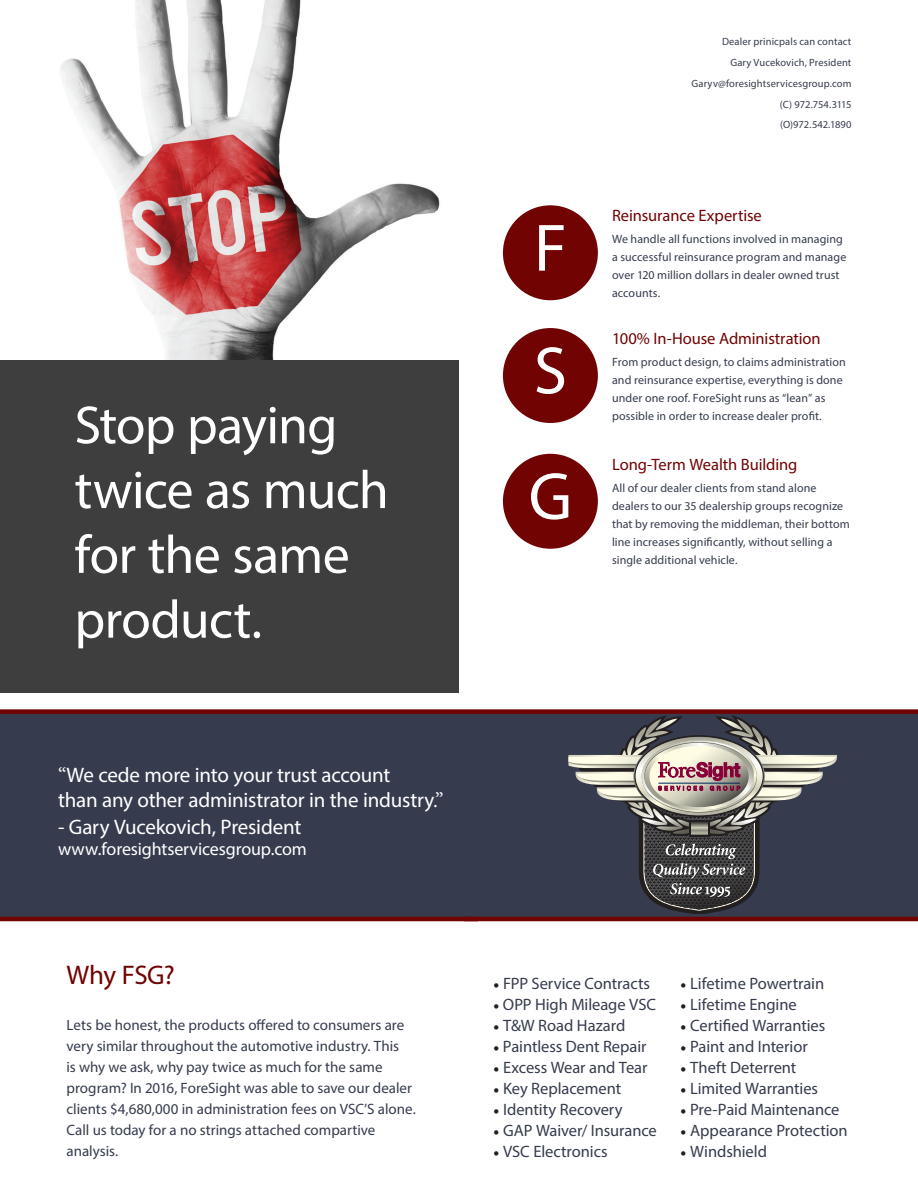
<style>
.page{position:relative;width:918px;height:1188px;background:#fff}
.page>*{position:absolute;margin:0;border:0;box-sizing:border-box;transform-origin:0 0}
.t1{font:67.5px/124.2px "Myriad Pro";color:#fff;text-align:justify}
.t2{font:54px/64.8px "Myriad Pro";letter-spacing:-.015em;color:#fff}
.t3{font:27px "Myriad Pro";letter-spacing:-.02em;color:#710303}
.t4{font:21px/25.2px "Myriad Pro";letter-spacing:-.01em;color:#fff}
.t5{font:18px "Myriad Pro";letter-spacing:-.01em;color:#fff}
.t6{font:16.5px "Myriad Pro";letter-spacing:-.005em;color:#363c4e}
.t7{font:16.5px "Myriad Pro";letter-spacing:-.005em;color:#710303}
.t8{font:15px/21px "Myriad Pro";color:#363c4e}
.t9{font:12px/18px "Myriad Pro";letter-spacing:.005em;color:#363c4e}
.t10{font:10.5px/20.7px "Myriad Pro";letter-spacing:.01em;color:#363c4e;text-align:right}
.s1{font-family:"Minion Pro"}
.s2{font-family:"Minion Pro";color:#231f20}
</style>
<div class="page">
<div style="left:0;top:0;width:459px;height:692px;background:#3e3e3f"></div>
<div style="left:0;top:711px;width:918px;height:208px;background:#363c4e"></div>
<div style="left:503px;top:205px;width:95px;height:95px;background:#710303;border-radius:50%"></div>
<div style="left:503px;top:328px;width:95px;height:95px;background:#710303;border-radius:50%"></div>
<div style="left:503px;top:454px;width:95px;height:95px;background:#710303;border-radius:50%"></div>
<hr style="left:0;top:917px;width:478px;height:4px;background:#710303">
<hr style="left:464px;top:917px;width:454px;height:4px;background:#710303">
<div style="left:0;top:0;width:465px;height:360px;background:#fff"></div>
<img style="left:60px;top:0;width:380px;height:360px">
<svg style="left:568px;top:715px;width:269px;height:199px"></svg>
<hr style="left:658px;top:783px;width:82px;height:1px;background:#00295c">
<div style="left:459px;top:709px;width:459px;height:5px;background:#710303"></div>
<div style="left:0;top:709px;width:459px;height:5px;background:#710303"></div>
<h2 class="t2" style="left:75px;top:392px;width:316px">Stop paying twice as much for the same product.</h2>
<h3 class="t4" style="left:58px;top:762px;width:387px"><span class="s1">“</span>We cede more into your trust account<br>than any other administrator in the industry<span class="s1">.”</span></h3>
<h3 class="t4" style="left:58px;top:814px;width:245px">- Gary Vucekovich, President</h3>
<h3 class="t5" style="left:58px;top:838px;width:250px">www.foresightservicesgroup.com</h3>
<h3 class="t3" style="left:67px;top:958px;width:110px">Why FSG?</h3>
<p class="t8" style="left:67px;top:1014px;width:351px">Lets be honest, the products offered to consumers are very similar throughout the automotive industry. This<br>is why we ask, why pay twice as much for the same program? In 2016, ForeSight was able to save our dealer clients $4,680,000 in administration fees on VSC’S alone.<br>Call us today for a no strings attached compartive analysis.</p>
<h1 class="t1" style="left:529px;top:185px;width:45px">F S G</h1>
<p class="t10" style="left:692px;top:31px;width:161px">Dealer prinicpals can contact<br>Gary Vucekovich, President<br>Garyv@foresightservicesgroup.com (C) 972.754.3115<br>(O)972.542.1890</p>
<h3 class="t7" style="left:612px;top:205px;width:151px">Reinsurance Expertise</h3>
<p class="t9" style="left:612px;top:230px;width:236px">We handle all functions involved in managing a successful reinsurance program and manage over 120 million dollars in dealer owned trust accounts.</p>
<h3 class="t7" style="left:612px;top:328px;width:210px">100% In-House Administration</h3>
<p class="t9" style="left:612px;top:353px;width:235px">From product design, to claims administration and reinsurance expertise, everything is done under one roof. ForeSight runs as “lean” as possible in order to increase dealer profit.</p>
<h3 class="t7" style="left:612px;top:454px;width:187px">Long-Term Wealth Building</h3>
<p class="t9" style="left:612px;top:479px;width:239px">All of our dealer clients from stand alone dealers to our 35 dealership groups recognize that by removing the middleman, their bottom line increases significantly, without selling a single additional vehicle.</p>
<h3 class="t6" style="left:493px;top:973px;width:159px"><span class="s2">•</span> FPP Service Contracts</h3>
<h3 class="t6" style="left:493px;top:994px;width:164px"><span class="s2">•</span> OPP High Mileage VSC</h3>
<h3 class="t6" style="left:493px;top:1015px;width:134px"><span class="s2">•</span> T&amp;W Road Hazard</h3>
<h3 class="t6" style="left:493px;top:1036px;width:155px"><span class="s2">•</span> Paintless Dent Repair</h3>
<h3 class="t6" style="left:493px;top:1057px;width:156px"><span class="s2">•</span> Excess Wear and Tear</h3>
<h3 class="t6" style="left:493px;top:1078px;width:130px"><span class="s2">•</span> Key Replacement</h3>
<h3 class="t6" style="left:493px;top:1099px;width:131px"><span class="s2">•</span> Identity Recovery</h3>
<h3 class="t6" style="left:493px;top:1120px;width:165px"><span class="s2">•</span> GAP Waiver/ Insurance</h3>
<h3 class="t6" style="left:493px;top:1141px;width:116px"><span class="s2">•</span> VSC Electronics</h3>
<h3 class="t6" style="left:680px;top:973px;width:146px"><span class="s2">•</span> Lifetime Powertrain</h3>
<h3 class="t6" style="left:680px;top:994px;width:118px"><span class="s2">•</span> Lifetime Engine</h3>
<h3 class="t6" style="left:680px;top:1015px;width:147px"><span class="s2">•</span> Certified Warranties</h3>
<h3 class="t6" style="left:680px;top:1036px;width:129px"><span class="s2">•</span> Paint and Interior</h3>
<h3 class="t6" style="left:680px;top:1057px;width:118px"><span class="s2">•</span> Theft Deterrent</h3>
<h3 class="t6" style="left:680px;top:1078px;width:140px"><span class="s2">•</span> Limited Warranties</h3>
<h3 class="t6" style="left:680px;top:1099px;width:161px"><span class="s2">•</span> Pre-Paid Maintenance</h3>
<h3 class="t6" style="left:680px;top:1120px;width:169px"><span class="s2">•</span> Appearance Protection</h3>
<h3 class="t6" style="left:680px;top:1141px;width:88px"><span class="s2">•</span> Windshield</h3>
</div>
